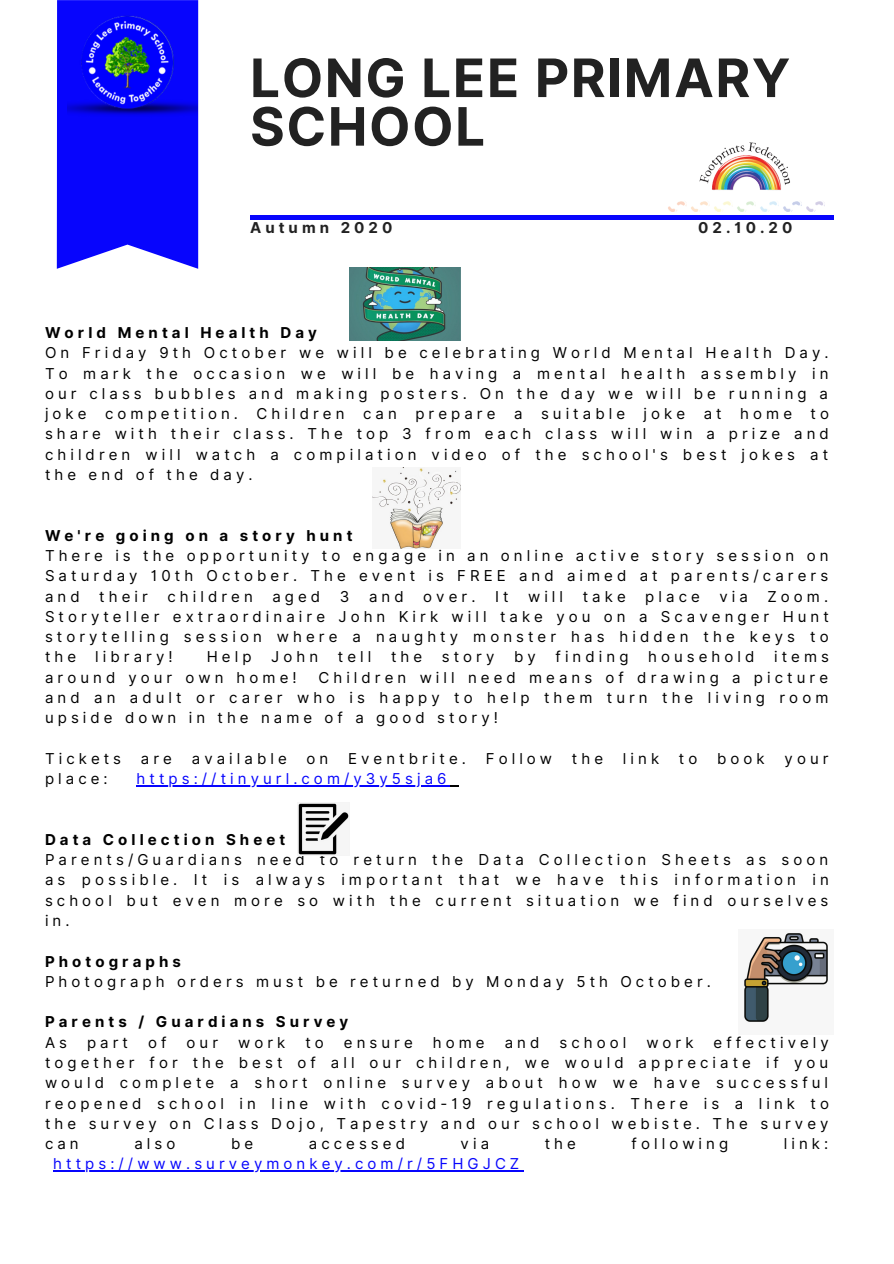
<style>
.page{position:relative;width:894px;height:1264px;background:#fff}
.page>*{position:absolute;margin:0;border:0;box-sizing:border-box;transform-origin:0 0}
.t1{font:700 52.95px/48.6px "Inter";letter-spacing:.03em;color:#222}
.t2{font:15px/20.2px "Inter";letter-spacing:.27em;color:#000;text-align:justify}
.t3{font:700 15px "Inter";letter-spacing:.27em;color:#000}
.t4{font:15px "Inter";letter-spacing:.27em;color:#0705fd}
.t5{font:700 15px "Inter";letter-spacing:.27em;color:#222}
</style>
<div class="page">
<svg style="left:57px;top:0;width:141px;height:269px;background:#1917fd"></svg>
<hr style="left:250px;top:216px;width:583px;height:3px;background:#0705fd">
<img style="left:67px;top:11px;width:131px;height:107px">
<img style="left:668px;top:142px;width:157px;height:69px">
<hr style="left:137px;top:785px;width:313px;height:1px;background:#0705fd">
<hr style="left:53px;top:1170px;width:470px;height:1px;background:#0705fd">
<img style="left:349px;top:267px;width:112px;height:73px">
<img style="left:373px;top:467px;width:87px;height:81px">
<img style="left:298px;top:803px;width:51px;height:52px">
<img style="left:744px;top:933px;width:84px;height:89px">
<h1 class="t1" style="left:250px;top:53px;width:541px">LONG LEE PRIMARY<br>SCHOOL</h1>
<p class="t5" style="left:250px;top:219px;width:144px">Autumn 2020</p>
<p class="t5" style="left:698px;top:219px;width:96px">02.10.20</p>
<p class="t3" style="left:45px;top:323px;width:273px">World Mental Health Day</p>
<p class="t2" style="left:45px;top:343px;width:785px">On Friday 9th October we will be celebrating World Mental Health Day.<br>To mark the occasion we will be having a mental health assembly in our class bubbles and making posters. On the day we will be running a joke competition. Children can prepare a suitable joke at home to share with their class. The top 3 from each class will win a prize and children will watch a compilation video of the school's best jokes at the end of the day.</p>
<p class="t3" style="left:45px;top:526px;width:309px">We're going on a story hunt</p>
<p class="t2" style="left:45px;top:545px;width:784px">There is the opportunity to engage in an online active story session on Saturday 10th October. The event is FREE and aimed at parents/carers and</p>
<p class="t2" style="left:99px;top:586px;width:50px">their</p>
<p class="t2" style="left:167px;top:586px;width:87px">children</p>
<p class="t2" style="left:272px;top:586px;width:49px">aged</p>
<p class="t2" style="left:340px;top:586px;width:11px">3</p>
<p class="t2" style="left:369px;top:586px;width:36px">and</p>
<p class="t2" style="left:423px;top:586px;width:54px">over.</p>
<p class="t2" style="left:495px;top:586px;width:15px">I t</p>
<p class="t2" style="left:528px;top:586px;width:37px">will</p>
<p class="t2" style="left:582px;top:586px;width:44px">take</p>
<p class="t2" style="left:645px;top:586px;width:56px">place</p>
<p class="t2" style="left:719px;top:586px;width:30px">via</p>
<p class="t2" style="left:45px;top:586px;width:785px;text-indent:722px">Zoom.<br>Storyteller extraordinaire John Kirk will take you on a Scavenger Hunt storytelling session where a naughty monster has hidden the keys to the</p>
<p class="t2" style="left:95px;top:647px;width:79px">library!</p>
<p class="t2" style="left:207px;top:647px;width:46px">Help</p>
<p class="t2" style="left:271px;top:647px;width:48px">John</p>
<p class="t2" style="left:338px;top:647px;width:35px">tell</p>
<p class="t2" style="left:391px;top:647px;width:33px">the</p>
<p class="t2" style="left:441px;top:647px;width:54px">story</p>
<p class="t2" style="left:514px;top:647px;width:23px">b y</p>
<p class="t2" style="left:555px;top:647px;width:74px">finding</p>
<p class="t2" style="left:648px;top:647px;width:108px">household</p>
<p class="t2" style="left:774px;top:647px;width:56px">items</p>
<p class="t2" style="left:45px;top:667px;width:253px">around your own home!</p>
<p class="t2" style="left:45px;top:667px;width:784px;text-indent:273px">Children will need means of drawing a picture and an adult or carer who is happy to help them turn the living room upside down in the name of a good story!</p>
<p class="t2" style="left:45px;top:748px;width:78px">Tickets</p>
<p class="t2" style="left:141px;top:748px;width:33px">are</p>
<p class="t2" style="left:192px;top:748px;width:96px">available</p>
<p class="t2" style="left:306px;top:748px;width:23px">o n</p>
<p class="t2" style="left:348px;top:748px;width:119px">Eventbrite.</p>
<p class="t2" style="left:485px;top:748px;width:68px">Follow</p>
<p class="t2" style="left:571px;top:748px;width:33px">the</p>
<p class="t2" style="left:622px;top:748px;width:38px">link</p>
<p class="t2" style="left:678px;top:748px;width:20px">t o</p>
<p class="t2" style="left:717px;top:748px;width:49px">book</p>
<p class="t2" style="left:784px;top:748px;width:45px">your</p>
<p class="t2" style="left:45px;top:768px;width:64px">place:</p>
<p class="t4" style="left:137px;top:769px;width:311px">https://tinyurl.com/y3y5sja6</p>
<p class="t3" style="left:45px;top:830px;width:242px">Data Collection Sheet</p>
<p class="t2" style="left:45px;top:849px;width:785px">Parents/Guardians need to return the Data Collection Sheets as soon as possible. It is always important that we have this information in school but even more so with the current situation we find ourselves in.</p>
<p class="t3" style="left:45px;top:952px;width:137px">Photographs</p>
<p class="t2" style="left:45px;top:971px;width:667px">Photograph orders must be returned by Monday 5th October.</p>
<p class="t3" style="left:45px;top:1012px;width:305px">Parents / Guardians Survey</p>
<p class="t2" style="left:45px;top:1032px;width:24px">A s</p>
<p class="t2" style="left:87px;top:1032px;width:42px">part</p>
<p class="t2" style="left:148px;top:1032px;width:20px">o f</p>
<p class="t2" style="left:186px;top:1032px;width:33px">our</p>
<p class="t2" style="left:238px;top:1032px;width:49px">work</p>
<p class="t2" style="left:305px;top:1032px;width:20px">t o</p>
<p class="t2" style="left:344px;top:1032px;width:70px">ensure</p>
<p class="t2" style="left:433px;top:1032px;width:53px">home</p>
<p class="t2" style="left:504px;top:1032px;width:36px">and</p>
<p class="t2" style="left:559px;top:1032px;width:68px">school</p>
<p class="t2" style="left:646px;top:1032px;width:49px">work</p>
<p class="t2" style="left:45px;top:1032px;width:785px;text-indent:668px">effectively together for the best of all our children, we would appreciate if you would complete a short online survey about how we have successful reopened school in line with covid-19 regulations. There is a link to the survey on Class Dojo, Tapestry and our school webiste. The survey can</p>
<p class="t2" style="left:134px;top:1133px;width:42px">also</p>
<p class="t2" style="left:231px;top:1133px;width:24px">b e</p>
<p class="t2" style="left:309px;top:1133px;width:98px">accessed</p>
<p class="t2" style="left:460px;top:1133px;width:30px">via</p>
<p class="t2" style="left:544px;top:1133px;width:33px">the</p>
<p class="t2" style="left:631px;top:1133px;width:98px">following</p>
<p class="t2" style="left:783px;top:1133px;width:46px">link:</p>
<p class="t4" style="left:53px;top:1154px;width:467px">https://www.surveymonkey.com/r/5FHGJCZ</p>
</div>
